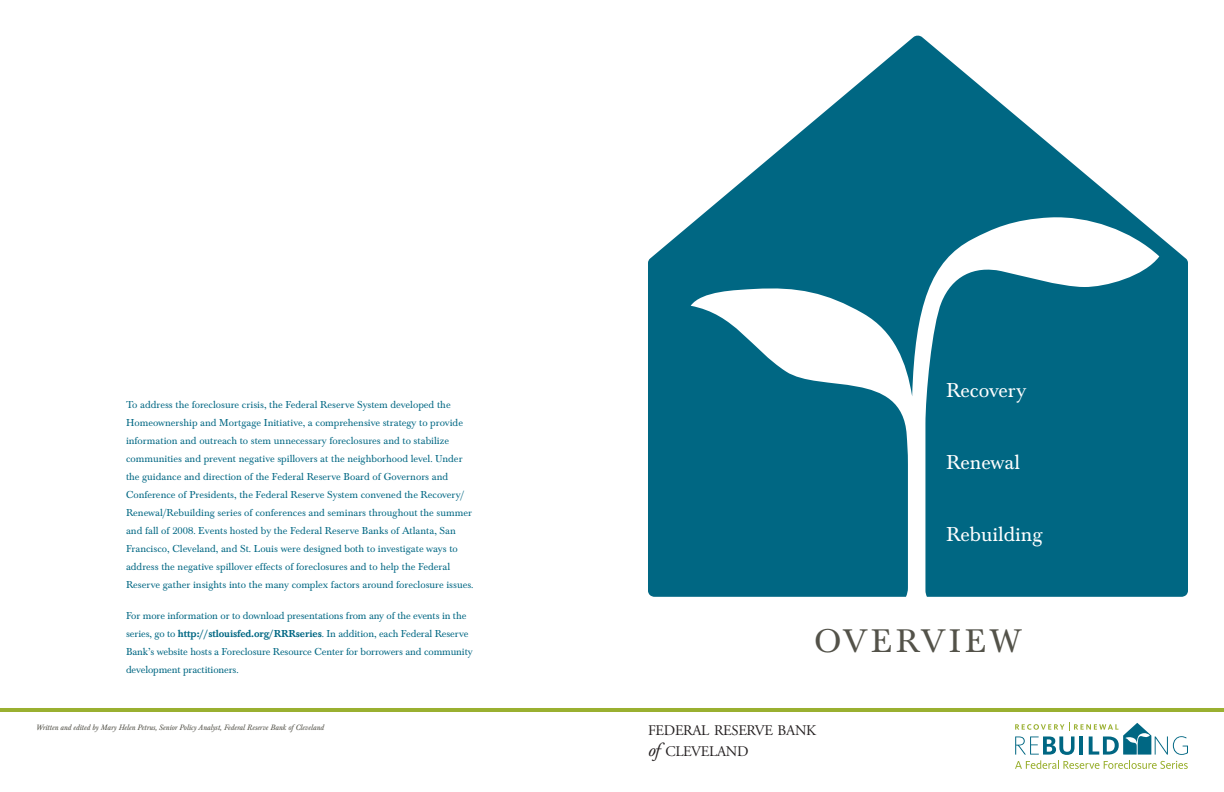
<style>
.page{position:relative;width:1224px;height:792px;background:#fff}
.page>*{position:absolute;margin:0;border:0;box-sizing:border-box;transform-origin:0 0}
.t1{font:34px "Baskerville LT";letter-spacing:.1em;color:#535249}
.t2{font:21px "Baskerville LT";color:#fff}
.t3{font:14.7px "Adobe Garamond";letter-spacing:-.02em;color:#231f20}
.t4{font:10.5px/18px "Baskerville LT";color:#006783}
.t5{font:italic 8px "Baskerville LT";color:#535249}
.s1{font-weight:500}
.s2{font-style:italic;font-size:19px}
</style>
<div class="page">
<svg style="left:648px;top:35px;width:540px;height:562px;fill:#006783"></svg>
<svg style="left:1015px;top:723px;width:173px;height:46px"></svg>
<hr style="left:0;top:708px;width:1224px;height:4px;background:#9ab030">
<p class="t4" style="left:126px;top:395px;width:349px">To address the foreclosure crisis, the Federal Reserve System developed the Homeownership and Mortgage Initiative, a comprehensive strategy to provide information and outreach to stem unnecessary foreclosures and to stabilize communities and prevent negative spillovers at the neighborhood level. Under the guidance and direction of the Federal Reserve Board of Governors and Conference of Presidents, the Federal Reserve System convened the Recovery/ Renewal/Rebuilding series of conferences and seminars throughout the summer and fall of 2008. Events hosted by the Federal Reserve Banks of Atlanta, San Francisco, Cleveland, and St. Louis were designed both to investigate ways to address the negative spillover effects of foreclosures and to help the Federal Reserve gather insights into the many complex factors around foreclosure issues.</p>
<p class="t4" style="left:126px;top:607px;width:348px">For more information or to download presentations from any of the events in the series, go to <span class="s1">http://stlouisfed.org/RRRseries</span>. In addition, each Federal Reserve Bank’s website hosts a Foreclosure Resource Center for borrowers and community development practitioners.</p>
<p class="t5" style="left:36px;top:723px;width:290px">Written and edited by Mary Helen Petrus, Senior Policy Analyst, Federal Reserve Bank of Cleveland</p>
<p class="t2" style="left:946px;top:379px;width:82px">Recovery</p>
<p class="t2" style="left:946px;top:451px;width:76px">Renewal</p>
<p class="t2" style="left:946px;top:523px;width:98px">Rebuilding</p>
<p class="t1" style="left:814px;top:621px;width:209px">Overview</p>
<p class="t3" style="left:648px;top:723px;width:170px">FEDERAL RESERVE BANK</p>
<p class="t3" style="left:648px;top:744px;width:102px"><span class="s2">of</span> CLEVELAND</p>
</div>
